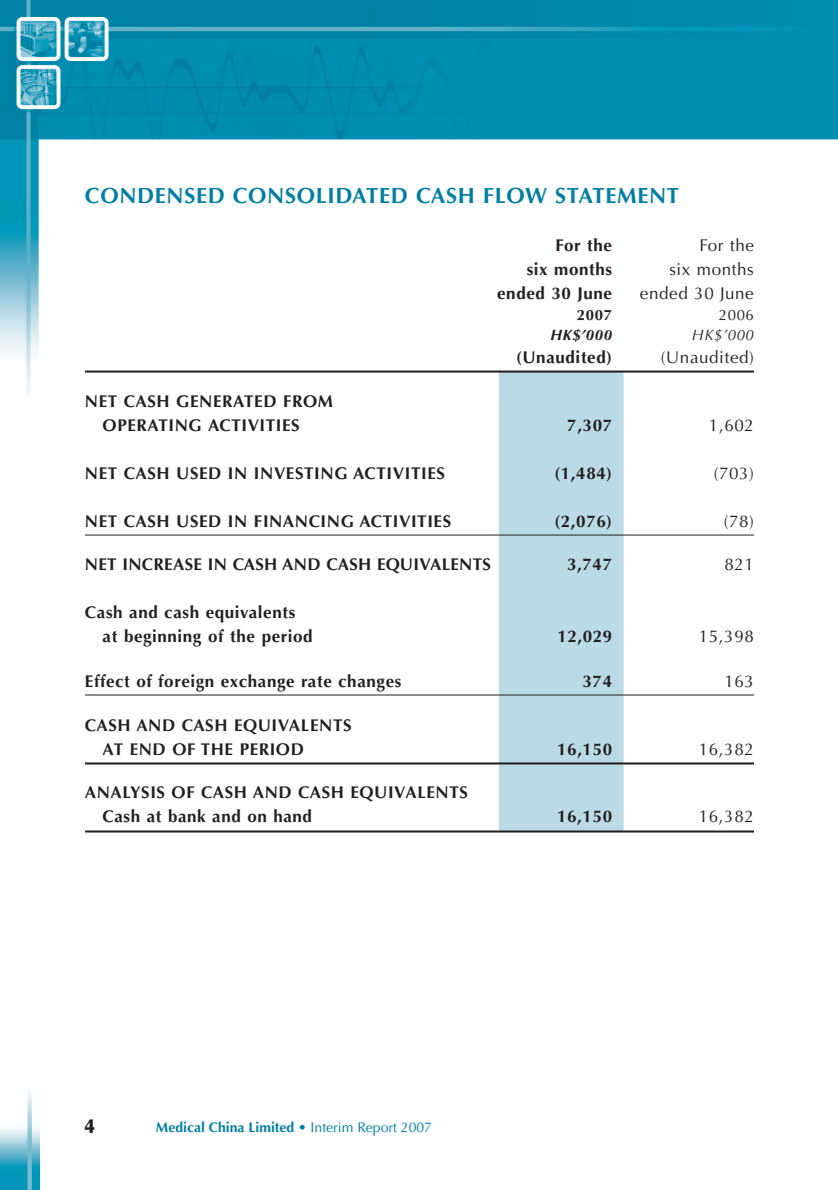
<style>
.page{position:relative;width:838px;height:1190px;background:#fff}
.page>*{position:absolute;margin:0;border:0;box-sizing:border-box;transform-origin:0 0}
.t1{font:700 22px "Optima";letter-spacing:.03em;color:#007ea2}
.t2{font:900 20px "Optima";color:#231f20}
.t3{font:700 17px/24px "Optima";letter-spacing:.035em;color:#231f20}
.t4{font:17px "Optima";letter-spacing:.035em;color:#231f20}
.t5{font:700 17px "Optima";letter-spacing:.015em;color:#231f20}
.t6{font:italic 700 15px "Optima";color:#231f20}
.t7{font:italic 15px "Optima";color:#231f20}
.t8{font:700 15px "Optima";color:#231f20}
.t9{font:15px "Optima";color:#231f20}
.t10{font:700 14px "Optima";color:#007ea2}
.s1{font-weight:400}
</style>
<div class="page">
<img style="left:0;top:1090px;width:40px;height:100px">
<img style="left:0;top:0;width:838px;height:399px">
<div style="left:499px;top:372px;width:125px;height:460px;background:#badbe6;border:1px solid #badbe6"></div>
<hr style="left:85px;top:371px;width:669px;height:2px;background:#231f20">
<hr style="left:85px;top:535px;width:669px;height:1px;background:#231f20">
<hr style="left:85px;top:695px;width:669px;height:1px;background:#231f20">
<hr style="left:85px;top:762px;width:669px;height:3px;background:#231f20">
<hr style="left:85px;top:830px;width:669px;height:3px;background:#231f20">
<p class="t1" style="left:85px;top:186px;width:596px">CONDENSED CONSOLIDATED CASH FLOW STATEMENT</p>
<p class="t3" style="left:556px;top:234px;width:58px">For the</p>
<p class="t4" style="left:699px;top:238px;width:56px">For the</p>
<p class="t3" style="left:527px;top:258px;width:87px">six months</p>
<p class="t4" style="left:669px;top:262px;width:86px">six months</p>
<p class="t3" style="left:497px;top:282px;width:116px">ended 30 June</p>
<p class="t4" style="left:640px;top:286px;width:115px">ended 30 June</p>
<p class="t8" style="left:577px;top:308px;width:37px">2007</p>
<p class="t9" style="left:719px;top:308px;width:37px">2006</p>
<p class="t6" style="left:550px;top:329px;width:63px">HK$’000</p>
<p class="t7" style="left:692px;top:329px;width:64px">HK$’000</p>
<p class="t3" style="left:516px;top:346px;width:98px">(Unaudited)</p>
<p class="t4" style="left:661px;top:350px;width:95px">(Unaudited)</p>
<p class="t3" style="left:103px;top:390px;width:232px;text-indent:-18px">NET CASH GENERATED FROM<br>OPERATING ACTIVITIES</p>
<p class="t3" style="left:567px;top:414px;width:46px">7,307</p>
<p class="t4" style="left:709px;top:418px;width:47px">1,602</p>
<p class="t3" style="left:85px;top:462px;width:362px">NET CASH USED IN INVESTING ACTIVITIES</p>
<p class="t3" style="left:555px;top:462px;width:59px">(1,484)</p>
<p class="t4" style="left:714px;top:466px;width:42px">(703)</p>
<p class="t3" style="left:85px;top:510px;width:368px">NET CASH USED IN FINANCING ACTIVITIES</p>
<p class="t3" style="left:555px;top:510px;width:59px">(2,076)</p>
<p class="t4" style="left:724px;top:514px;width:32px">(78)</p>
<p class="t5" style="left:85px;top:558px;width:408px">NET INCREASE IN CASH AND CASH EQUIVALENTS</p>
<p class="t3" style="left:567px;top:554px;width:47px">3,747</p>
<p class="t4" style="left:724px;top:558px;width:31px">821</p>
<p class="t3" style="left:103px;top:602px;width:212px;text-indent:-18px">Cash and cash equivalents at beginning of the period</p>
<p class="t3" style="left:557px;top:626px;width:56px">12,029</p>
<p class="t4" style="left:699px;top:630px;width:57px">15,398</p>
<p class="t3" style="left:85px;top:670px;width:318px">Effect of foreign exchange rate changes</p>
<p class="t3" style="left:583px;top:670px;width:31px">374</p>
<p class="t4" style="left:724px;top:674px;width:31px">163</p>
<p class="t3" style="left:103px;top:714px;width:251px;text-indent:-18px">CASH AND CASH EQUIVALENTS<br>AT END OF THE PERIOD</p>
<p class="t3" style="left:557px;top:738px;width:56px">16,150</p>
<p class="t4" style="left:699px;top:742px;width:57px">16,382</p>
<p class="t3" style="left:103px;top:782px;width:367px;text-indent:-18px">ANALYSIS OF CASH AND CASH EQUIVALENTS<br>Cash at bank and on hand</p>
<p class="t3" style="left:557px;top:806px;width:57px">16,150</p>
<p class="t4" style="left:699px;top:810px;width:57px">16,382</p>
<p class="t2" style="left:85px;top:1118px;width:11px">4</p>
<p class="t10" style="left:156px;top:1121px;width:278px">Medical China Limited <span class="s1">• Interim Report 2007</span></p>
</div>
